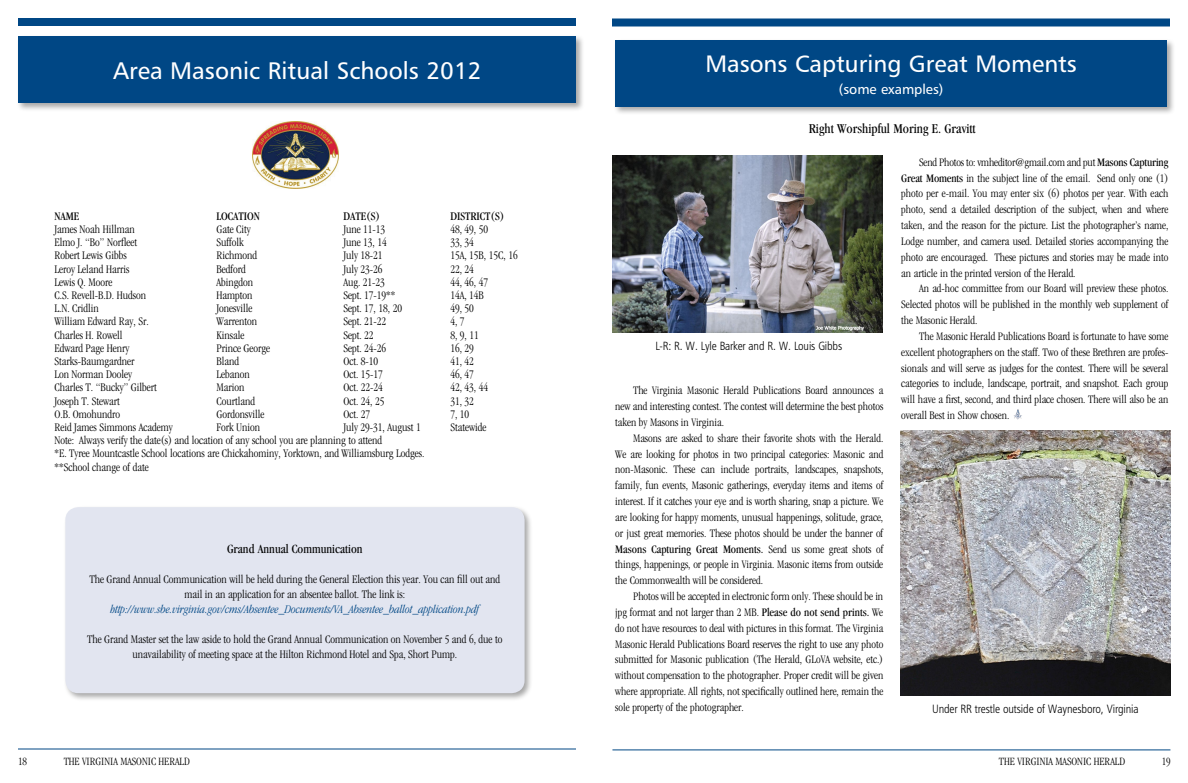
<style>
.page{position:relative;width:1188px;height:783px;background:#fff}
.page>*{position:absolute;margin:0;border:0;box-sizing:border-box;transform-origin:0 0}
.t1{font:24px "Humanist 777 BT Roman B";color:#fff}
.t2{font:23.8px "Humanist 777 BT Roman B";color:#fff}
.t3{font:condensed 14px "Garamond";color:#000}
.t4{font:13.9px "Humanist 777 BT Roman B";color:#fff}
.t5{font:condensed 13px "Garamond";color:#000}
.t6{font:300 condensed 12px/13.2px "Garamond";color:#000;text-align:center}
.t7{font:italic 300 condensed 12px "Garamond";color:#004785}
.t8{font:12px "Humanist 777 BT Light Condensed B";letter-spacing:-.01em;color:#000}
.t9{font:condensed 12px "Garamond";color:#000}
.t10{font:300 condensed 11.9px/15.8px "Garamond";color:#000;text-align:justify}
.t11{font:11.9px "Humanist 777 BT Light Condensed B";letter-spacing:-.01em;color:#000}
.t12{font:300 condensed 11.5px "Garamond";color:#000}
.s1{font-weight:400}
</style>
<div class="page">
<div style="left:18px;top:18px;width:558px;height:8px;background:#004785"></div>
<div style="left:612px;top:18px;width:558px;height:8px;background:#004785"></div>
<hr style="left:18px;top:748px;width:558px;height:2px;background:#004785">
<hr style="left:612px;top:749px;width:558px;height:1px;background:#004785">
<div style="left:16px;top:34px;width:568px;height:78px;background:#000;opacity:.35"></div>
<div style="left:19px;top:36px;width:557px;height:67px;background:#004785"></div>
<img style="left:252px;top:121px;width:87px;height:68px">
<div style="left:63px;top:505px;width:470px;height:197px;background:#000;opacity:.35"></div>
<div style="left:66px;top:508px;width:458px;height:184px;background:#e2e5f0;border-radius:12px"></div>
<div style="left:65px;top:507px;width:460px;height:186px;border:2px solid #e2e5f0;border-radius:12px"></div>
<svg style="left:1014px;top:409px;width:8px;height:10px"></svg>
<div style="left:613px;top:38px;width:563px;height:77px;background:#000;opacity:.35"></div>
<div style="left:615px;top:41px;width:552px;height:66px;background:#004785"></div>
<img style="left:612px;top:156px;width:270px;height:176px">
<img style="left:900px;top:430px;width:270px;height:265px">
<h1 class="t1" style="left:113px;top:56px;width:370px">Area Masonic Ritual Schools 2012</h1>
<p class="t9" style="left:54px;top:209px;width:12px">Name</p>
<p class="t9" style="left:216px;top:209px;width:42px">Location</p>
<p class="t9" style="left:343px;top:209px;width:38px">Date (s)</p>
<p class="t9" style="left:450px;top:209px;width:13px">District</p>
<p class="t9" style="left:490px;top:209px;width:16px">(s)</p>
<p class="t6" style="left:54px;top:223px;width:82px">James Noah Hillman</p>
<p class="t6" style="left:216px;top:223px;width:36px">Gate City</p>
<p class="t6" style="left:343px;top:223px;width:43px">June 11-13</p>
<p class="t6" style="left:450px;top:223px;width:39px">48, 49, 50</p>
<p class="t6" style="left:54px;top:236px;width:84px">Elmo J. “Bo” Norfleet</p>
<p class="t6" style="left:216px;top:236px;width:29px">Suffolk</p>
<p class="t6" style="left:343px;top:236px;width:45px">June 13, 14</p>
<p class="t6" style="left:450px;top:236px;width:25px">33, 34</p>
<p class="t6" style="left:54px;top:249px;width:74px">Robert Lewis Gibbs</p>
<p class="t6" style="left:216px;top:249px;width:42px">Richmond</p>
<p class="t6" style="left:343px;top:249px;width:41px">July 18-21</p>
<p class="t6" style="left:450px;top:249px;width:69px">15A, 15B, 15C, 16</p>
<p class="t6" style="left:54px;top:262px;width:77px">Leroy Leland Harris</p>
<p class="t6" style="left:216px;top:262px;width:31px">Bedford</p>
<p class="t6" style="left:343px;top:262px;width:41px">July 23-26</p>
<p class="t6" style="left:450px;top:262px;width:25px">22, 24</p>
<p class="t6" style="left:54px;top:275px;width:60px">Lewis Q. Moore</p>
<p class="t6" style="left:216px;top:275px;width:38px">Abingdon</p>
<p class="t6" style="left:343px;top:275px;width:43px">Aug. 21-23</p>
<p class="t6" style="left:450px;top:275px;width:39px">44, 46, 47</p>
<p class="t6" style="left:54px;top:289px;width:93px">C.S. Revell-B.D. Hudson</p>
<p class="t6" style="left:216px;top:289px;width:37px">Hampton</p>
<p class="t6" style="left:343px;top:289px;width:54px">Sept. 17-19**</p>
<p class="t6" style="left:450px;top:289px;width:35px">14A, 14B</p>
<p class="t6" style="left:54px;top:302px;width:46px">L.N. Cridlin</p>
<p class="t6" style="left:216px;top:302px;width:37px">Jonesville</p>
<p class="t6" style="left:343px;top:302px;width:60px">Sept. 17, 18, 20</p>
<p class="t6" style="left:450px;top:302px;width:25px">49, 50</p>
<p class="t6" style="left:54px;top:315px;width:96px">William Edward Ray, Sr.</p>
<p class="t6" style="left:216px;top:315px;width:42px">Warrenton</p>
<p class="t6" style="left:343px;top:315px;width:44px">Sept. 21-22</p>
<p class="t6" style="left:450px;top:315px;width:16px">4, 7</p>
<p class="t6" style="left:54px;top:328px;width:70px">Charles H. Rowell</p>
<p class="t6" style="left:216px;top:328px;width:29px">Kinsale</p>
<p class="t6" style="left:343px;top:328px;width:32px">Sept. 22</p>
<p class="t6" style="left:450px;top:328px;width:30px">8, 9, 11</p>
<p class="t6" style="left:54px;top:341px;width:77px">Edward Page Henry</p>
<p class="t6" style="left:216px;top:341px;width:55px">Prince George</p>
<p class="t6" style="left:343px;top:341px;width:44px">Sept. 24-26</p>
<p class="t6" style="left:450px;top:341px;width:25px">16, 29</p>
<p class="t6" style="left:54px;top:355px;width:82px">Starks-Baumgardner</p>
<p class="t6" style="left:216px;top:355px;width:24px">Bland</p>
<p class="t6" style="left:343px;top:355px;width:36px">Oct. 8-10</p>
<p class="t6" style="left:450px;top:355px;width:25px">41, 42</p>
<p class="t6" style="left:54px;top:368px;width:80px">Lon Norman Dooley</p>
<p class="t6" style="left:216px;top:368px;width:35px">Lebanon</p>
<p class="t6" style="left:343px;top:368px;width:41px">Oct. 15-17</p>
<p class="t6" style="left:450px;top:368px;width:25px">46, 47</p>
<p class="t6" style="left:54px;top:381px;width:104px">Charles T. “Bucky” Gilbert</p>
<p class="t6" style="left:216px;top:381px;width:29px">Marion</p>
<p class="t6" style="left:343px;top:381px;width:41px">Oct. 22-24</p>
<p class="t6" style="left:450px;top:381px;width:39px">42, 43, 44</p>
<p class="t6" style="left:54px;top:394px;width:67px">Joseph T. Stewart</p>
<p class="t6" style="left:216px;top:394px;width:40px">Courtland</p>
<p class="t6" style="left:343px;top:394px;width:43px">Oct. 24, 25</p>
<p class="t6" style="left:450px;top:394px;width:25px">31, 32</p>
<p class="t6" style="left:54px;top:407px;width:67px">O.B. Omohundro</p>
<p class="t6" style="left:216px;top:407px;width:49px">Gordonsville</p>
<p class="t6" style="left:343px;top:407px;width:28px">Oct. 27</p>
<p class="t6" style="left:450px;top:407px;width:20px">7, 10</p>
<p class="t6" style="left:54px;top:421px;width:120px">Reid James Simmons Academy</p>
<p class="t6" style="left:216px;top:421px;width:45px">Fork Union</p>
<p class="t6" style="left:343px;top:421px;width:79px">July 29-31, August 1</p>
<p class="t6" style="left:450px;top:421px;width:37px">Statewide</p>
<p class="t6" style="left:54px;top:434px;width:372px;text-align:left">Note: Always verify the date(s) and location of any school you are planning to attend<br>*E. Tyree Mountcastle School locations are Chickahominy, Yorktown, and Williamsburg Lodges. **School change of date</p>
<p class="t5" style="left:227px;top:541px;width:137px">Grand Annual Communication</p>
<p class="t6" style="left:89px;top:571px;width:412px;line-height:15px">The Grand Annual Communication will be held during the General Election this year. You can fill out and mail in an application for an absentee ballot. The link is:</p>
<p class="t7" style="left:111px;top:603px;width:370px">http://www.sbe.virginia.gov/cms/Absentee_Documents/VA_Absentee_ballot_application.pdf</p>
<p class="t6" style="left:87px;top:631px;width:417px;line-height:15px">The Grand Master set the law aside to hold the Grand Annual Communication on November 5 and 6, due to unavailability of meeting space at the Hilton Richmond Hotel and Spa, Short Pump.</p>
<h2 class="t2" style="left:705px;top:49px;width:373px">Masons Capturing Great Moments</h2>
<p class="t4" style="left:839px;top:81px;width:106px">(some examples)</p>
<p class="t3" style="left:809px;top:120px;width:168px">Right Worshipful Moring E. Gravitt</p>
<p class="t11" style="left:655px;top:339px;width:188px">L-R: R. W. Lyle Barker and R. W. Louis Gibbs</p>
<p class="t10" style="left:615px;top:383px;width:270px;text-indent:18px">The Virginia Masonic Herald Publications Board announces a new and interesting contest. The contest will determine the best photos taken by Masons in Virginia.</p>
<p class="t10" style="left:615px;top:430px;width:270px;text-indent:18px">Masons are asked to share their favorite shots with the Herald.<br>We are looking for photos in two principal categories: Masonic and non-Masonic. These can include portraits, landscapes, snapshots, family, fun events, Masonic gatherings, everyday items and items of interest. If it catches your eye and is worth sharing, snap a picture. We are looking for happy moments, unusual happenings, solitude, grace, or just great memories. These photos should be under the banner of <span class="s1">Masons Capturing Great Moments.</span> Send us some great shots of things, happenings, or people in Virginia. Masonic items from outside the Commonwealth will be considered.</p>
<p class="t10" style="left:615px;top:589px;width:270px;text-indent:18px">Photos will be accepted in electronic form only. These should be in jpg format and not larger than 2 MB. <span class="s1">Please do not send prints.</span> We do not have resources to deal with pictures in this format. The Virginia Masonic Herald Publications Board reserves the right to use any photo submitted for Masonic publication (The Herald, GLoVA website, etc.) without compensation to the photographer. Proper credit will be given where appropriate. All rights, not specifically outlined here, remain the sole property of the photographer.</p>
<p class="t10" style="left:901px;top:154px;width:269px;text-indent:18px">Send Photos to: vmheditor@gmail.com and put <span class="s1">Masons Capturing Great Moments</span> in the subject line of the email. Send only one (1) photo per e-mail. You may enter six (6) photos per year. With each photo, send a detailed description of the subject, when and where taken, and the reason for the picture. List the photographer’s name, Lodge number, and camera used. Detailed stories accompanying the photo are encouraged. These pictures and stories may be made into an article in the printed version of the Herald.</p>
<p class="t10" style="left:901px;top:281px;width:269px;text-indent:18px">An ad-hoc committee from our Board will preview these photos.<br>Selected photos will be published in the monthly web supplement of the Masonic Herald.</p>
<p class="t10" style="left:901px;top:328px;width:269px;text-indent:18px">The Masonic Herald Publications Board is fortunate to have some excellent photographers on the staff. Two of these Brethren are profes&shy;sionals and will serve as judges for the contest. There will be several categories to include, landscape, portrait, and snapshot. Each group will have a first, second, and third place chosen. There will also be an overall Best in Show chosen.</p>
<p class="t8" style="left:932px;top:702px;width:208px">Under RR trestle outside of Waynesboro, Virginia</p>
<p class="t12" style="left:18px;top:755px;width:10px">18</p>
<p class="t12" style="left:64px;top:755px;width:128px">THE VIRGINIA MASONIC HERALD</p>
<p class="t12" style="left:999px;top:755px;width:128px">THE VIRGINIA MASONIC HERALD</p>
<p class="t12" style="left:1162px;top:755px;width:10px">19</p>
</div>
